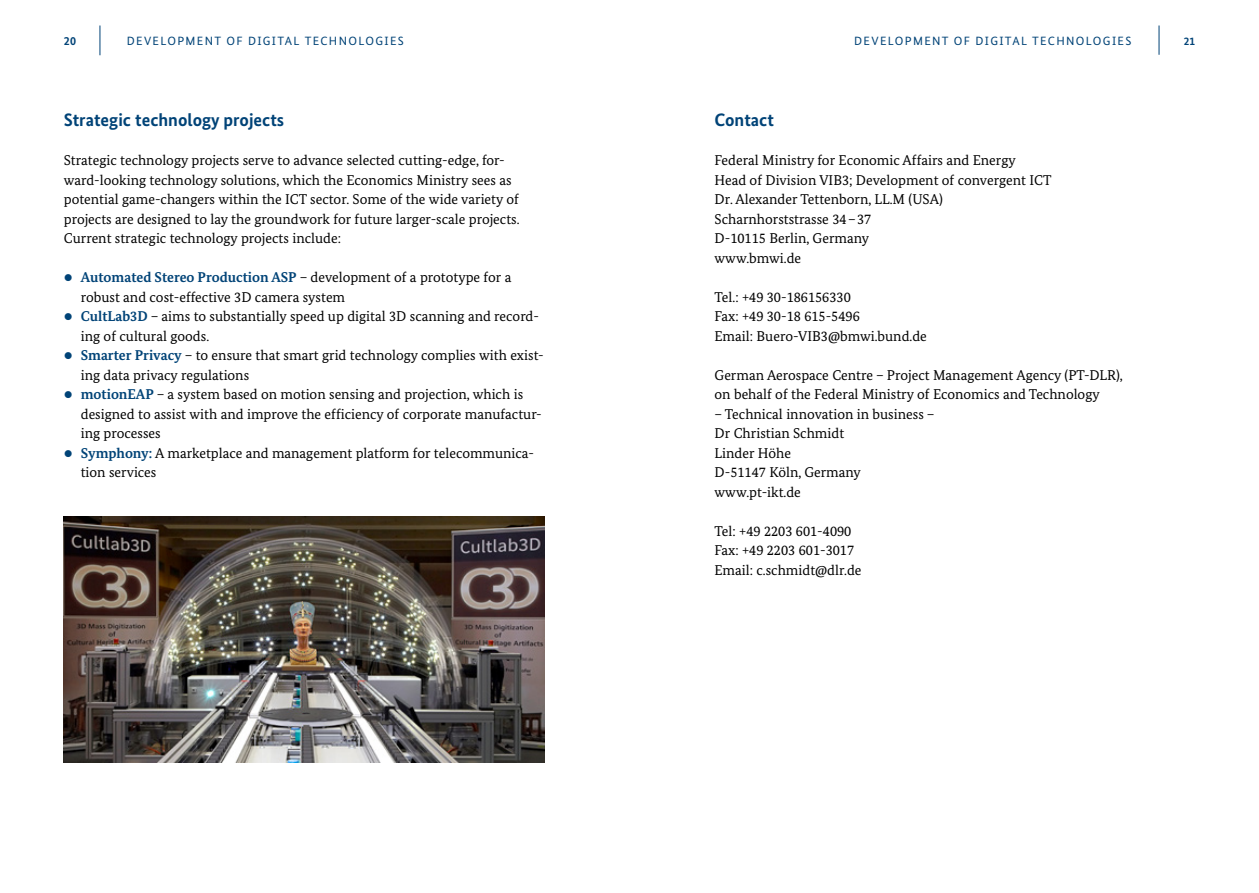
<style>
.page{position:relative;width:1259px;height:893px;background:#fff}
.page>*{position:absolute;margin:0;border:0;box-sizing:border-box;transform-origin:0 0}
.t1{font:700 18px "Bundes Sans";color:#004377}
.t2{font:14.25px/19.5px "Bundes Serif";color:#000}
.t3{font:12px "Bundes Sans";letter-spacing:.11em;color:#004377}
.t4{font:700 12px "Bundes Sans";color:#004377}
.t5{font:700 11.25px "Bundes Sans";color:#004377}
.s1{color:#004377}
.s2{font-weight:700;color:#004377}
</style>
<div class="page">
<svg style="left:100px;top:26px;width:1px;height:29px"></svg>
<svg style="left:1158px;top:26px;width:1px;height:29px"></svg>
<img style="left:64px;top:516px;width:480px;height:246px">
<p class="t4" style="left:64px;top:33px;width:14px">20</p>
<p class="t3" style="left:127px;top:33px;width:278px">DEVELOPMENT OF DIGITAL TECHNOLOGIES</p>
<p class="t3" style="left:854px;top:33px;width:279px">DEVELOPMENT OF DIGITAL TECHNOLOGIES</p>
<p class="t5" style="left:1183px;top:34px;width:13px">21</p>
<p class="t1" style="left:64px;top:109px;width:222px">Strategic technology projects</p>
<p class="t2" style="left:64px;top:151px;width:457px">Strategic technology projects serve to advance selected cutting-edge, for&shy;ward-looking technology solutions, which the Economics Ministry sees as potential game-changers within the ICT sector. Some of the wide variety of projects are designed to lay the groundwork for future larger-scale projects.<br>Current strategic technology projects include:</p>
<p class="t2" style="left:81px;top:268px;width:432px;text-indent:-17px"><span class="s1">●</span> <span class="s2">Automated Stereo Production ASP</span> – development of a prototype for a robust and cost-effective 3D camera system</p>
<p class="t2" style="left:81px;top:307px;width:459px;text-indent:-17px"><span class="s1">●</span> <span class="s2">CultLab3D</span> – aims to substantially speed up digital 3D scanning and record&shy;ing of cultural goods.</p>
<p class="t2" style="left:81px;top:346px;width:464px;text-indent:-17px"><span class="s1">●</span> <span class="s2">Smarter Privacy</span> – to ensure that smart grid technology complies with exist&shy;ing data privacy regulations</p>
<p class="t2" style="left:81px;top:385px;width:462px;text-indent:-17px"><span class="s1">●</span> <span class="s2">motionEAP</span> – a system based on motion sensing and projection, which is designed to assist with and improve the efficiency of corporate manufactur&shy;ing processes</p>
<p class="t2" style="left:81px;top:443px;width:455px;text-indent:-17px"><span class="s1">●</span> <span class="s2">Symphony:</span> A marketplace and management platform for telecommunica&shy;tion services</p>
<p class="t1" style="left:714px;top:109px;width:61px">Contact</p>
<p class="t2" style="left:714px;top:151px;width:338px">Federal Ministry for Economic Affairs and Energy<br>Head of Division VIB3; Development of convergent ICT Dr. Alexander Tettenborn, LL.M (USA)<br>Scharnhorststrasse 34–37<br>D-10115 Berlin, Germany<br>www.bmwi.de</p>
<p class="t2" style="left:714px;top:287px;width:214px">Tel.: +49 30-186156330<br>Fax: +49 30-18 615-5496<br>Email: Buero-VIB3@bmwi.bund.de</p>
<p class="t2" style="left:714px;top:365px;width:410px">German Aerospace Centre – Project Management Agency (PT-DLR), on behalf of the Federal Ministry of Economics and Technology</p>
<p class="t2" style="left:714px;top:404px;width:222px">– Technical innovation in business –<br>Dr Christian Schmidt<br>Linder Höhe<br>D-51147 Köln, Germany www.pt-ikt.de</p>
<p class="t2" style="left:714px;top:521px;width:149px">Tel: +49 2203 601-4090<br>Fax: +49 2203 601-3017<br>Email: c.schmidt@dlr.de</p>
</div>
